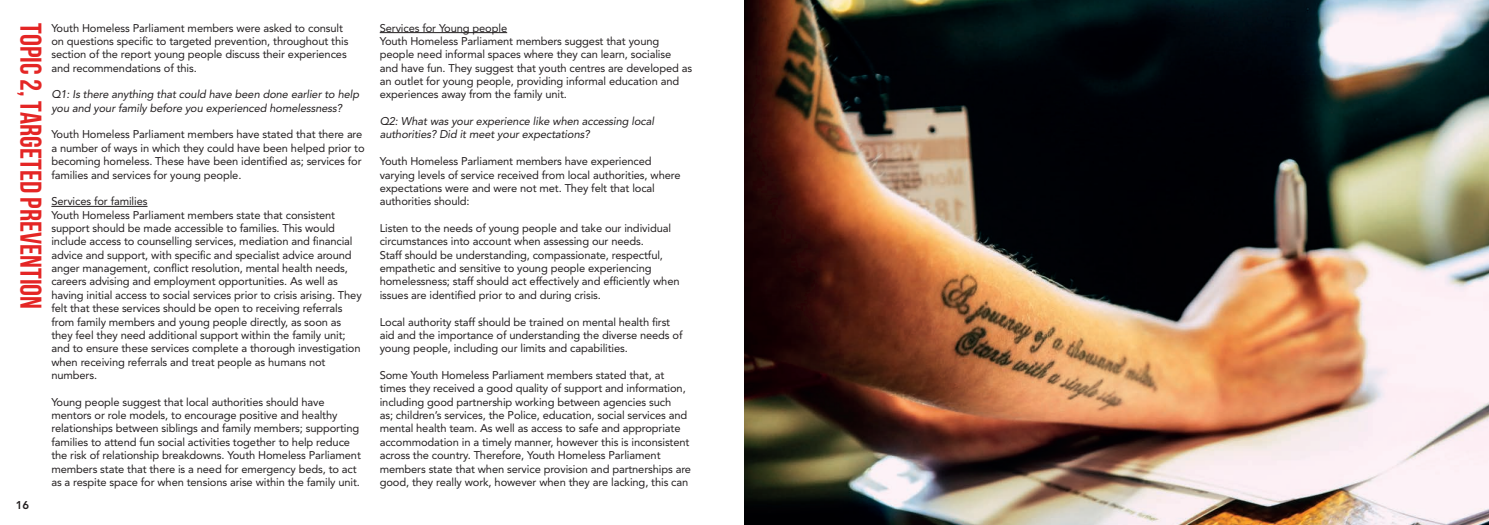
<style>
.page{position:relative;width:1489px;height:525px;background:#fff}
.page>*{position:absolute;margin:0;border:0;box-sizing:border-box;transform-origin:0 0}
.t1{font:30px "Bebas Neue";color:#e42625}
.t2{font:800 11.25px "Avenir";color:#231f20}
.t3{font:11.12px/13.4px "Avenir";letter-spacing:-.01em;color:#231f20}
.t4{font:italic 11.12px/13.4px "Avenir";letter-spacing:-.01em;color:#231f20}
</style>
<div class="page">
<hr style="left:51px;top:206px;width:96px;height:1px;background:#231f20">
<hr style="left:380px;top:32px;width:127px;height:1px;background:#231f20">
<img style="left:744px;top:0;width:744px;height:524px">
<h1 class="t1" style="left:47px;top:23px;width:287px;rotate:90deg">Topic 2, Targeted Prevention</h1>
<p class="t2" style="left:16px;top:498px;width:15px">16</p>
<p class="t3" style="left:51px;top:21px;width:298px">Youth Homeless Parliament members were asked to consult on questions specific to targeted prevention, throughout this section of the report young people discuss their experiences and recommendations of this.</p>
<p class="t4" style="left:51px;top:88px;width:309px">Q1: Is there anything that could have been done earlier to help you and your family before you experienced homelessness?</p>
<p class="t3" style="left:51px;top:128px;width:315px">Youth Homeless Parliament members have stated that there are a number of ways in which they could have been helped prior to becoming homeless. These have been identified as; services for families and services for young people.</p>
<p class="t3" style="left:51px;top:195px;width:312px">Services for families<br>Youth Homeless Parliament members state that consistent support should be made accessible to families. This would include access to counselling services, mediation and financial advice and support, with specific and specialist advice around anger management, conflict resolution, mental health needs, careers advising and employment opportunities. As well as having initial access to social services prior to crisis arising. They felt that these services should be open to receiving referrals from family members and young people directly, as soon as they feel they need additional support within the family unit; and to ensure these services complete a thorough investigation when receiving referrals and treat people as humans not numbers.</p>
<p class="t3" style="left:51px;top:395px;width:311px">Young people suggest that local authorities should have mentors or role models, to encourage positive and healthy relationships between siblings and family members; supporting families to attend fun social activities together to help reduce the risk of relationship breakdowns. Youth Homeless Parliament members state that there is a need for emergency beds, to act as a respite space for when tensions arise within the family unit.</p>
<p class="t3" style="left:380px;top:21px;width:314px">Services for Young people<br>Youth Homeless Parliament members suggest that young people need informal spaces where they can learn, socialise and have fun. They suggest that youth centres are developed as an outlet for young people, providing informal education and experiences away from the family unit.</p>
<p class="t4" style="left:380px;top:114px;width:276px">Q2: What was your experience like when accessing local authorities? Did it meet your expectations?</p>
<p class="t3" style="left:380px;top:154px;width:302px">Youth Homeless Parliament members have experienced varying levels of service received from local authorities, where expectations were and were not met. They felt that local authorities should:</p>
<p class="t3" style="left:380px;top:221px;width:301px">Listen to the needs of young people and take our individual circumstances into account when assessing our needs.<br>Staff should be understanding, compassionate, respectful, empathetic and sensitive to young people experiencing homelessness; staff should act effectively and efficiently when issues are identified prior to and during crisis.</p>
<p class="t3" style="left:380px;top:315px;width:304px">Local authority staff should be trained on mental health first aid and the importance of understanding the diverse needs of young people, including our limits and capabilities.</p>
<p class="t3" style="left:380px;top:368px;width:313px">Some Youth Homeless Parliament members stated that, at times they received a good quality of support and information, including good partnership working between agencies such<br>as; children’s services, the Police, education, social services and mental health team. As well as access to safe and appropriate accommodation in a timely manner, however this is inconsistent across the country. Therefore, Youth Homeless Parliament members state that when service provision and partnerships are good, they really work, however when they are lacking, this can</p>
</div>
